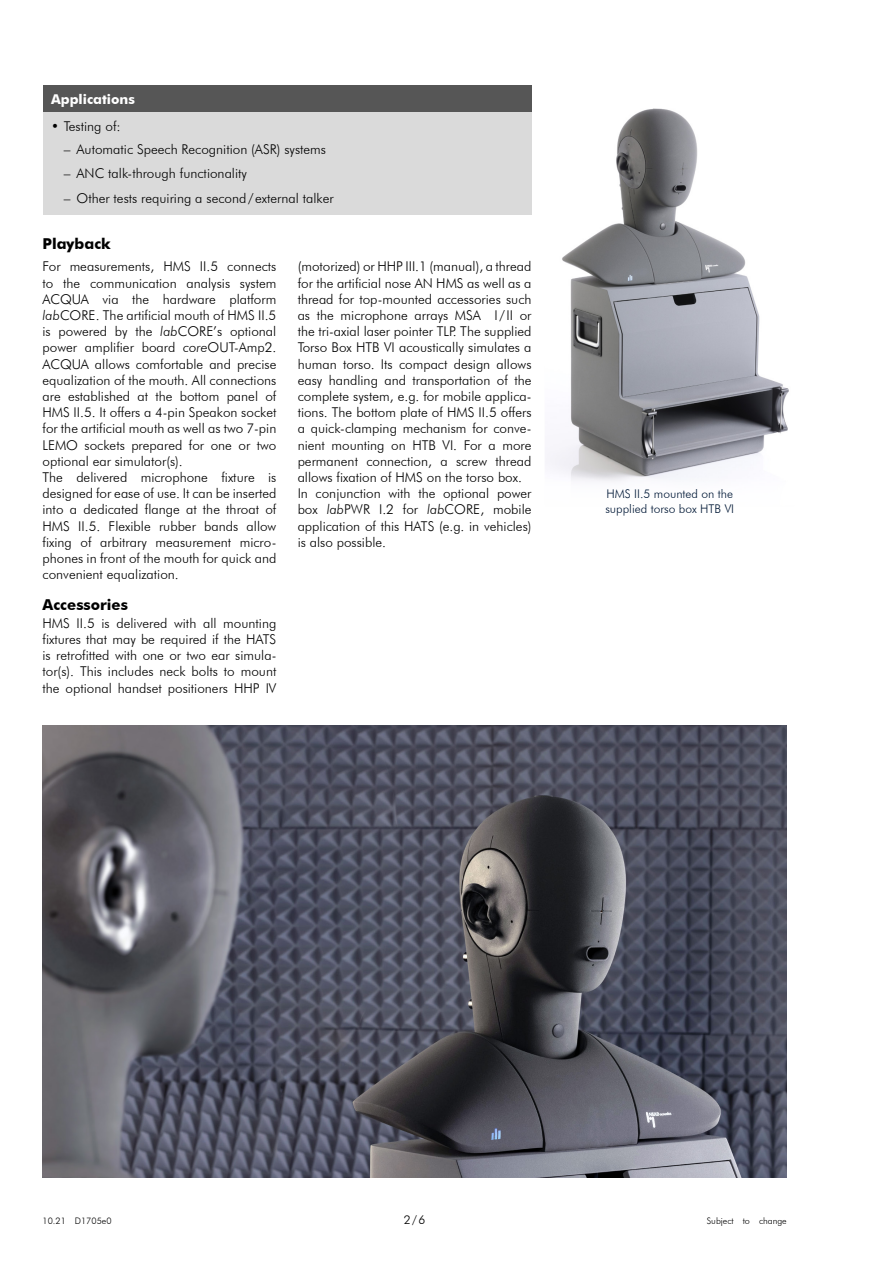
<style>
.page{position:relative;width:893px;height:1263px;background:#fff}
.page>*{position:absolute;margin:0;border:0;box-sizing:border-box;transform-origin:0 0}
.t1{font:700 15px "Futura BT";color:#000}
.t2{font:300 13.5px/16.2px "Futura BT";color:#000}
.t3{font:700 13.5px "Futura BT";color:#fff}
.t4{font:300 12px/14.4px "Futura BT";color:#001836}
.t5{font:300 12px "Futura BT";color:#000}
.t6{font:300 9px "Futura BT";color:#000}
.s1{font-style:italic}
</style>
<div class="page">
<div style="left:43px;top:85px;width:488px;height:27px;background:#565656"></div>
<div style="left:43px;top:112px;width:488px;height:103px;background:#dadada"></div>
<img style="left:545px;top:108px;width:244px;height:374px">
<img style="left:43px;top:725px;width:744px;height:453px">
<p class="t3" style="left:51px;top:91px;width:85px">Applications</p>
<p class="t2" style="left:51px;top:118px;width:71px">• Testing of:</p>
<p class="t2" style="left:64px;top:141px;width:264px">– Automatic Speech Recognition (ASR) systems</p>
<p class="t2" style="left:64px;top:165px;width:185px">– ANC talk-through functionality</p>
<p class="t2" style="left:64px;top:189px;width:271px">– Other tests requiring a second/ external talker</p>
<p class="t1" style="left:43px;top:234px;width:70px">Playback</p>
<p class="t2" style="left:43px;top:258px;width:235px">For measurements, HMS II.5 connects to the communication analysis system ACQUA via the hardware platform <span class="s1">lab</span>CORE. The artificial mouth of HMS II.5 is powered by the <span class="s1">lab</span>CORE’s optional power amplifier board <span class="s1">core</span>OUT-Amp2.<br>ACQUA allows comfortable and precise equalization of the mouth. All connections are established at the bottom panel of HMS II.5. It offers a 4-pin Speakon socket for the artificial mouth as well as two 7-pin LEMO sockets prepared for one or two optional ear simulator(s).<br>The delivered microphone fixture is designed for ease of use. It can be inserted into a dedicated flange at the throat of HMS II.5. Flexible rubber bands allow fixing of arbitrary measurement micro&shy;phones in front of the mouth for quick and convenient equalization.</p>
<p class="t1" style="left:43px;top:595px;width:87px">Accessories</p>
<p class="t2" style="left:43px;top:615px;width:235px;text-align:justify">HMS II.5 is delivered with all mounting fixtures that may be required if the HATS is retrofitted with one or two ear simula&shy;tor(s). This includes neck bolts to mount the optional handset positioners HHP IV</p>
<p class="t2" style="left:298px;top:258px;width:235px">(motorized) or HHP III.1 (manual), a thread for the artificial nose AN HMS as well as a thread for top-mounted accessories such as the microphone arrays MSA I / II or the tri-axial laser pointer TLP. The supplied Torso Box HTB VI acoustically simulates a human torso. Its compact design allows easy handling and transportation of the complete system, e.g. for mobile applica&shy;tions. The bottom plate of HMS II.5 offers a quick-clamping mechanism for conve&shy;nient mounting on HTB VI. For a more permanent connection, a screw thread allows fixation of HMS on the torso box.<br>In conjunction with the optional power box <span class="s1">lab</span>PWR I.2 for <span class="s1">lab</span>CORE, mobile application of this HATS (e.g. in vehicles) is also possible.</p>
<p class="t4" style="left:605px;top:487px;width:130px">HMS II.5 mounted on the supplied torso box HTB VI</p>
<p class="t6" style="left:43px;top:1215px;width:71px">10.21 D1705e0</p>
<p class="t5" style="left:404px;top:1212px;width:23px">2/6</p>
<p class="t6" style="left:707px;top:1215px;width:81px">Subject to change</p>
</div>
